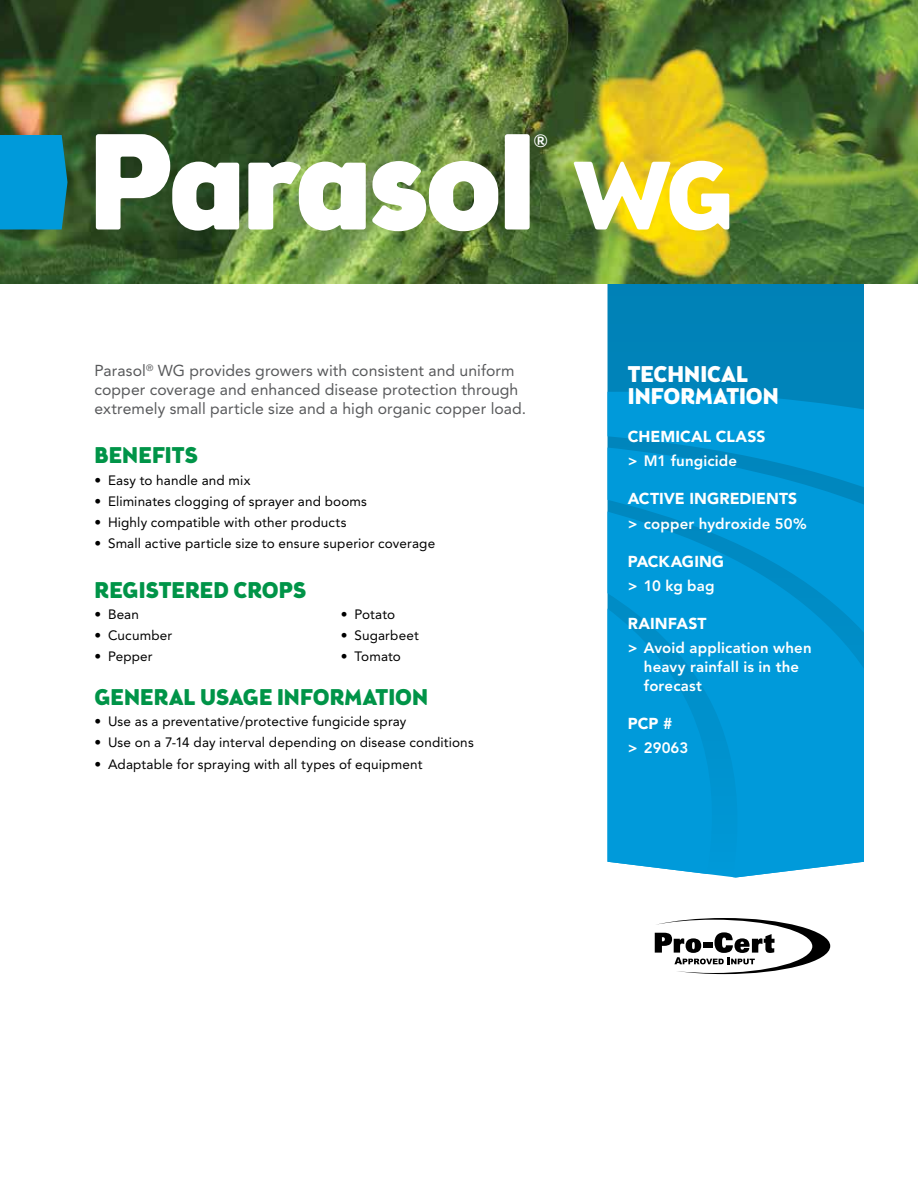
<style>
.page{position:relative;width:918px;height:1188px;background:#fff}
.page>*{position:absolute;margin:0;border:0;box-sizing:border-box;transform-origin:0 0}
.t1{font:900 135px "Brooklyn Samuels Five";letter-spacing:-.025em;color:#fff}
.t2{font:900 96px "Brooklyn Samuels Five";color:#fff}
.t3{font:500 30px "Brooklyn Samuels Five";color:#fff}
.t4{font:900 22.5px "Brooklyn Samuels Five";color:#009448}
.t5{font:900 22.5px/22.5px "Brooklyn Samuels Five";color:#fff}
.t6{font:15.75px/18.8px "Avenir";letter-spacing:.005em;color:#58595b}
.t7{font:900 15.75px "Avenir";letter-spacing:.005em;color:#fff}
.t8{font:800 15px/18.8px "Avenir";letter-spacing:.01em;color:#fff}
.t9{font:13.5px "Avenir";letter-spacing:.01em;color:#000}
</style>
<div class="page">
<div style="left:608px;top:284px;width:256px;height:108px;background:#0082b8"></div>
<svg style="left:608px;top:392px;width:256px;height:486px;fill:#009ada"></svg>
<img style="left:0;top:0;width:918px;height:284px">
<div style="left:0;top:135px;width:68px;height:95px;background:#009ada"></div>
<svg style="left:655px;top:918px;width:175px;height:56px"></svg>
<h1 class="t1" style="left:88px;top:104px;width:449px">Parasol</h1>
<h3 class="t3" style="left:533px;top:128px;width:17px">®</h3>
<h2 class="t2" style="left:574px;top:140px;width:163px">WG</h2>
<p class="t6" style="left:94px;top:362px;width:433px">Parasol<sup>®</sup> WG provides growers with consistent and uniform copper coverage and enhanced disease protection through extremely small particle size and a high organic copper load.</p>
<h3 class="t4" style="left:94px;top:443px;width:105px">BENEFITS</h3>
<p class="t9" style="left:94px;top:472px;width:157px">• Easy to handle and mix</p>
<p class="t9" style="left:94px;top:493px;width:274px">• Eliminates clogging of sprayer and booms</p>
<p class="t9" style="left:94px;top:514px;width:254px">• Highly compatible with other products</p>
<p class="t9" style="left:94px;top:536px;width:342px">• Small active particle size to ensure superior coverage</p>
<h3 class="t4" style="left:94px;top:577px;width:214px">REGISTERED CROPS</h3>
<p class="t9" style="left:94px;top:606px;width:46px">• Bean</p>
<p class="t9" style="left:94px;top:627px;width:79px">• Cucumber</p>
<p class="t9" style="left:94px;top:649px;width:60px">• Pepper</p>
<p class="t9" style="left:341px;top:606px;width:56px">• Potato</p>
<p class="t9" style="left:341px;top:627px;width:79px">• Sugarbeet</p>
<p class="t9" style="left:341px;top:649px;width:62px">• Tomato</p>
<h3 class="t4" style="left:94px;top:684px;width:335px">GENERAL USAGE INFORMATION</h3>
<p class="t9" style="left:94px;top:714px;width:313px">• Use as a preventative/protective fungicide spray</p>
<p class="t9" style="left:94px;top:735px;width:381px">• Use on a 7-14 day interval depending on disease conditions</p>
<p class="t9" style="left:94px;top:756px;width:329px">• Adaptable for spraying with all types of equipment</p>
<h3 class="t5" style="left:628px;top:365px;width:153px">TECHNICAL<br>INFORMATION</h3>
<p class="t7" style="left:628px;top:427px;width:139px">CHEMICAL CLASS</p>
<p class="t8" style="left:628px;top:452px;width:111px">&gt; M1 fungicide</p>
<p class="t7" style="left:628px;top:489px;width:171px">ACTIVE INGREDIENTS</p>
<p class="t8" style="left:628px;top:514px;width:180px">&gt; copper hydroxide 50%</p>
<p class="t7" style="left:628px;top:552px;width:98px">PACKAGING</p>
<p class="t8" style="left:628px;top:576px;width:88px">&gt; 10 kg bag</p>
<p class="t7" style="left:628px;top:614px;width:80px">RAINFAST</p>
<p class="t8" style="left:644px;top:639px;width:169px;text-indent:-16px">&gt; Avoid application when heavy rainfall is in the forecast</p>
<p class="t7" style="left:628px;top:714px;width:46px">PCP #</p>
<p class="t8" style="left:628px;top:738px;width:62px">&gt; 29063</p>
</div>
